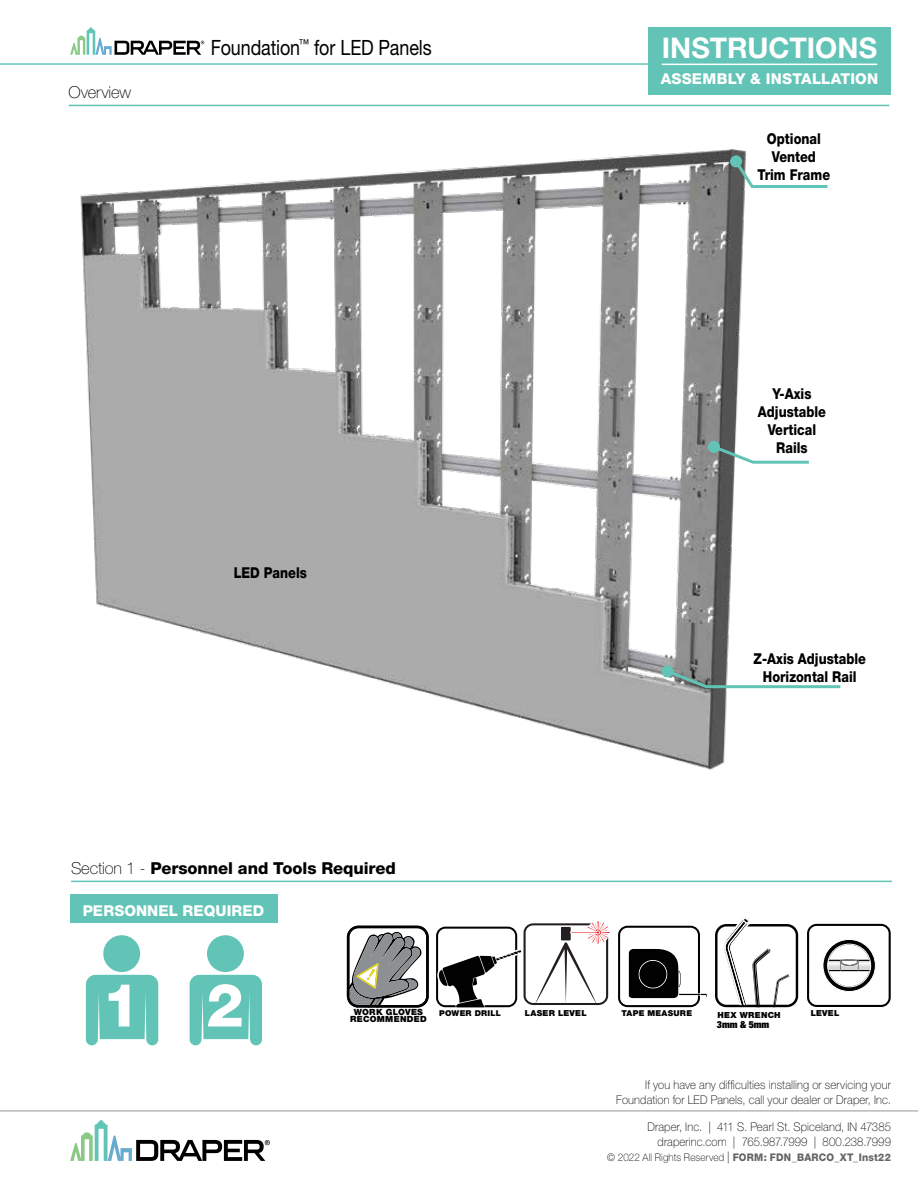
<style>
.page{position:relative;width:918px;height:1188px;background:#fff}
.page>*{position:absolute;margin:0;border:0;box-sizing:border-box;transform-origin:0 0}
.t1{font:800 60px "Helvetica Neue LT Std";color:#fff}
.t2{font:700 28.5px "Helvetica Neue LT Std";color:#fff}
.t3{font:21px "Helvetica Neue LT Std";letter-spacing:-.005em;color:#000;scale:.85 1}
.t4{font:800 16.5px "Helvetica Neue LT Std";letter-spacing:-.005em;color:#000}
.t5{font:100 16.5px "Helvetica Neue LT Std";letter-spacing:-.005em;color:#000}
.t6{font:800 15px/18px "Helvetica Neue LT Std";color:#000;text-align:center;scale:.85 1}
.t7{font:800 15px "Helvetica Neue LT Std";letter-spacing:.01em;color:#fff}
.t8{font:100 12px/15px "Helvetica Neue LT Std";letter-spacing:.015em;color:#000;text-align:right;scale:.94 1}
.t9{font:800 10.5px "Helvetica Neue LT Std";letter-spacing:.025em;color:#636466;scale:.94 1}
.t10{font:900 condensed 9.75px "Helvetica Neue LT Std";color:#000}
.t11{font:900 8.55px "Helvetica Neue LT Std";letter-spacing:.03em;color:#010101}
.t12{font:900 8.4px "Helvetica Neue LT Std";letter-spacing:.03em;color:#010101}
.t13{font:900 8.25px "Helvetica Neue LT Std";letter-spacing:.03em;color:#010101}
.t14{font:900 8.1px "Helvetica Neue LT Std";letter-spacing:.03em;color:#010101}
.s1{font-weight:100}
.s2{font-weight:100;color:#000}
.s3{font-weight:100;font-size:12px;color:#000}
</style>
<div class="page">
<svg style="left:70px;top:1120px;width:200px;height:41px"></svg>
<hr style="left:0;top:1111px;width:918px;height:1px;background:#939598">
<hr style="left:0;top:63px;width:891px;height:2px;background:#61c4b6">
<svg style="left:70px;top:27px;width:134px;height:28px"></svg>
<div style="left:648px;top:27px;width:243px;height:67px;background:#61c4b6"></div>
<hr style="left:662px;top:64px;width:215px;height:1px;background:#fff">
<hr style="left:69px;top:105px;width:820px;height:1px;background:#61c4b6">
<hr style="left:71px;top:881px;width:821px;height:1px;background:#61c4b6">
<img style="left:80px;top:149px;width:667px;height:621px">
<div style="left:70px;top:895px;width:208px;height:28px;background:#61c4b6"></div>
<svg style="left:86px;top:975px;width:72px;height:70px"></svg>
<div style="left:103px;top:935px;width:37px;height:37px;background:#61c4b6;border-radius:50%"></div>
<svg style="left:664px;top:668px;width:177px;height:22px"></svg>
<div style="left:661px;top:665px;width:12px;height:12px;background:#61c4b6;border-radius:50%"></div>
<svg style="left:710px;top:443px;width:99px;height:22px"></svg>
<div style="left:708px;top:441px;width:12px;height:12px;background:#61c4b6;border-radius:50%"></div>
<svg style="left:715px;top:918px;width:83px;height:89px"></svg>
<svg style="left:618px;top:926px;width:89px;height:81px"></svg>
<svg style="left:436px;top:921px;width:174px;height:86px"></svg>
<svg style="left:732px;top:157px;width:96px;height:33px"></svg>
<div style="left:730px;top:155px;width:12px;height:12px;background:#61c4b6;border-radius:50%"></div>
<svg style="left:807px;top:924px;width:84px;height:83px"></svg>
<svg style="left:347px;top:926px;width:82px;height:82px"></svg>
<svg style="left:190px;top:975px;width:72px;height:70px"></svg>
<div style="left:207px;top:935px;width:37px;height:37px;background:#61c4b6;border-radius:50%"></div>
<h3 class="t5" style="left:69px;top:83px;width:64px">Overview</h3>
<h3 class="t3" style="left:211px;top:35px;width:261px">Foundation<sup>™</sup> for LED Panels</h3>
<h2 class="t2" style="left:662px;top:30px;width:217px">INSTRUCTIONS</h2>
<p class="t7" style="left:661px;top:69px;width:219px">ASSEMBLY &amp; INSTALLATION</p>
<p class="t6" style="left:758px;top:130px;width:87px">Optional<br>Vented<br>Trim Frame</p>
<p class="t6" style="left:234px;top:563px;width:88px">LED Panels</p>
<p class="t6" style="left:758px;top:384px;width:82px">Y-Axis<br>Adjustable<br>Vertical<br>Rails</p>
<p class="t6" style="left:754px;top:650px;width:134px">Z-Axis Adjustable<br>Horizontal Rail</p>
<h3 class="t4" style="left:71px;top:858px;width:326px"><span class="s1">Section 1 -</span> Personnel and Tools Required</h3>
<p class="t7" style="left:83px;top:902px;width:183px">PERSONNEL REQUIRED</p>
<h1 class="t1" style="left:102px;top:969px;width:39px">1</h1>
<h1 class="t1" style="left:206px;top:969px;width:39px">2</h1>
<p class="t11" style="left:354px;top:1007px;width:71px">WORK GLOVES</p>
<p class="t13" style="left:811px;top:1008px;width:30px">LEVEL</p>
<p class="t14" style="left:439px;top:1009px;width:63px">POWER DRILL</p>
<p class="t13" style="left:525px;top:1008px;width:63px">LASER LEVEL</p>
<p class="t14" style="left:622px;top:1009px;width:72px">TAPE MEASURE</p>
<p class="t12" style="left:718px;top:1010px;width:65px">HEX WRENCH</p>
<p class="t10" style="left:717px;top:1018px;width:54px">3mm &amp; 5mm</p>
<p class="t11" style="left:350px;top:1014px;width:78px">RECOMMENDED</p>
<p class="t8" style="left:616px;top:1078px;width:294px">If you have any difficulties installing or servicing your<br>Foundation for LED Panels, call your dealer or Draper, Inc.</p>
<p class="t8" style="left:647px;top:1119px;width:261px">Draper, Inc. | 411 S. Pearl St. Spiceland, IN 47385 draperinc.com | 765.987.7999 | 800.238.7999</p>
<p class="t9" style="left:607px;top:1151px;width:303px"><span class="s2">© 2022 All Rights Reserved</span> <span class="s3">|</span> FORM: FDN_BARCO_XT_Inst22</p>
</div>
